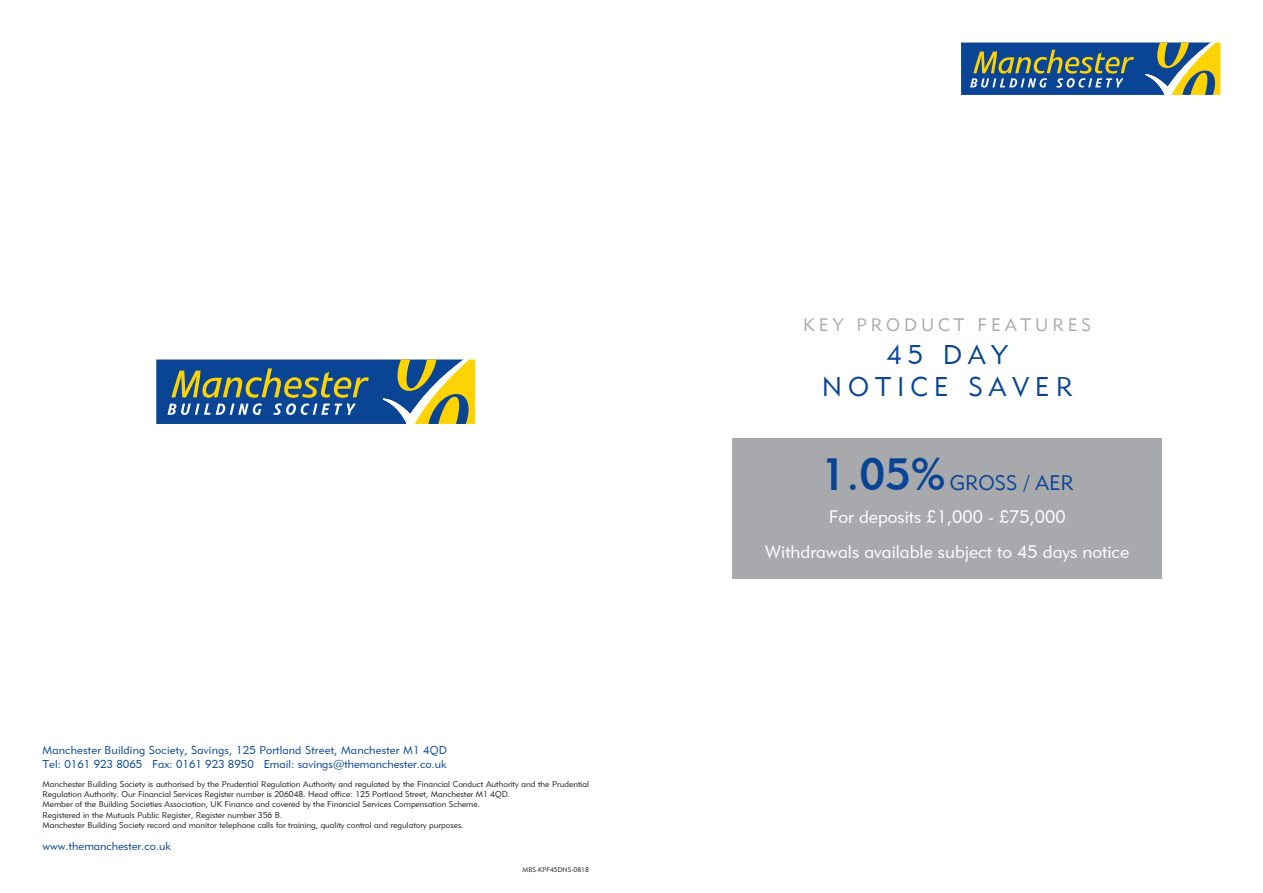
<style>
.page{position:relative;width:1263px;height:893px;background:#fff}
.page>*{position:absolute;margin:0;border:0;box-sizing:border-box;transform-origin:0 0}
.t1{font:27px/32.4px "Geometric 415 BT Lite A";letter-spacing:.22em;color:#094594;text-align:center}
.t2{font:21px "Geometric 415 BT Lite A";color:#094594}
.t3{font:18px/35.1px "Geometric 415 BT Lite A";color:#fff;text-align:center}
.t4{font:18px "Geometric 415 BT Lite A";letter-spacing:.22em;color:#a8a9ad}
.t5{font:11.4px/13.6px "Geometric 415 BT Lite A";color:#094594}
.t6{font:8.55px/10.2px "Geometric 415 BT Lite A";color:#231f20}
.t7{font:6.75px "Geometric 415 BT Lite A";color:#231f20}
.s1{font-family:"Geometric 415 BT Medium A";font-size:45px}
</style>
<div class="page">
<svg style="left:961px;top:43px;width:259px;height:52px;background:#4b6e7f"></svg>
<svg style="left:156px;top:359px;width:319px;height:65px;background:#4c6f7f"></svg>
<div style="left:732px;top:439px;width:430px;height:140px;background:#a8a9ad"></div>
<h3 class="t5" style="left:43px;top:743px;width:406px">Manchester Building Society, Savings, 125 Portland Street, Manchester M1 4QD<br>Tel: 0161 923 8065 Fax: 0161 923 8950 Email: savings@themanchester.co.uk</h3>
<p class="t6" style="left:43px;top:779px;width:548px">Manchester Building Society is authorised by the Prudential Regulation Authority and regulated by the Financial Conduct Authority and the Prudential Regulation Authority. Our Financial Services Register number is 206048. Head office: 125 Portland Street, Manchester M1 4QD.<br>Member of the Building Societies Association, UK Finance and covered by the Financial Services Compensation Scheme.<br>Registered in the Mutuals Public Register, Register number 356 B.<br>Manchester Building Society record and monitor telephone calls for training, quality control and regulatory purposes.</p>
<h3 class="t5" style="left:43px;top:839px;width:130px">www.themanchester.co.uk</h3>
<p class="t7" style="left:523px;top:865px;width:68px">MBS-KPF45DNS-0818</p>
<h3 class="t4" style="left:803px;top:314px;width:290px">KEY PRODUCT FEATURES</h3>
<h1 class="t1" style="left:822px;top:338px;width:253px">45 DAY<br>NOTICE SAVER</h1>
<h2 class="t2" style="left:820px;top:470px;width:255px"><span class="s1">1.05%</span> GROSS / AER</h2>
<h3 class="t3" style="left:765px;top:498px;width:365px">For deposits £1,000 - £75,000<br>Withdrawals available subject to 45 days notice</h3>
</div>
